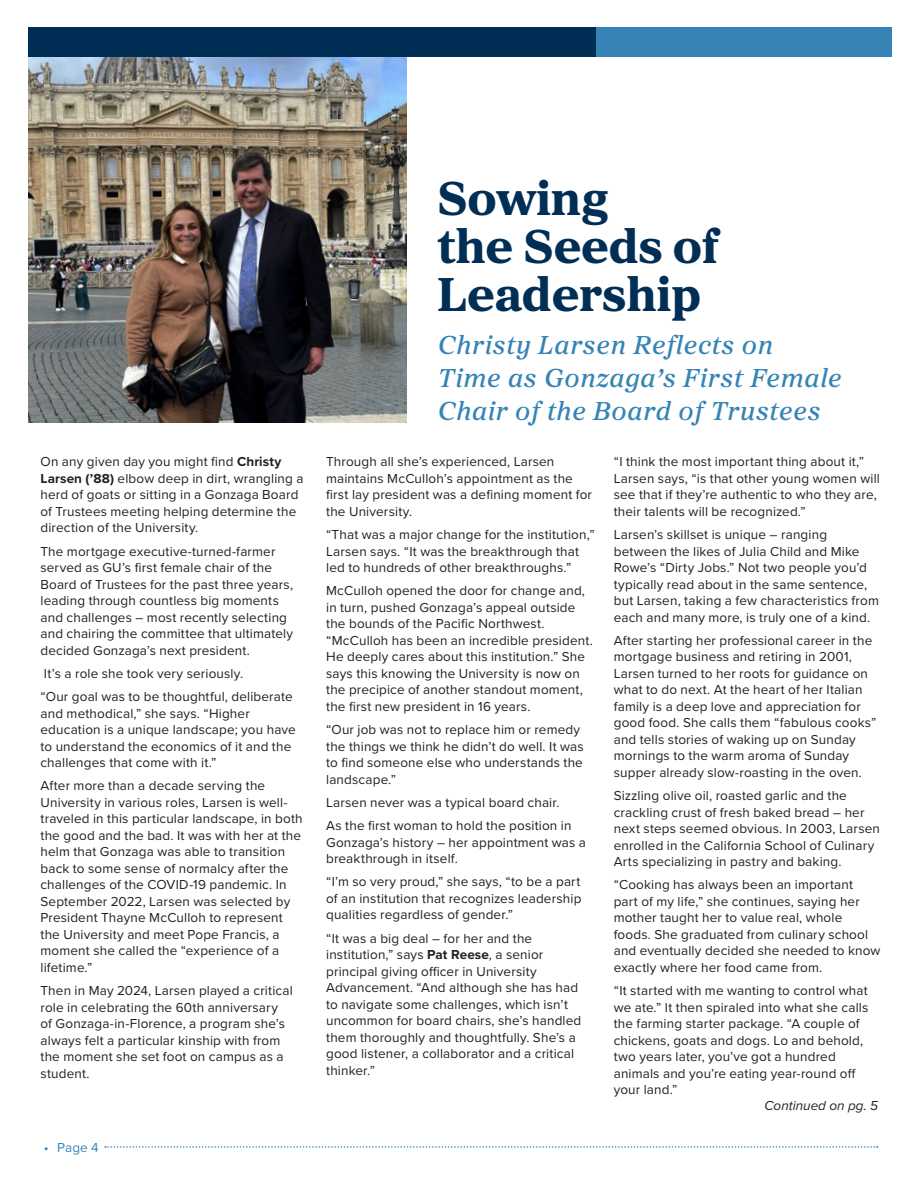
<style>
.page{position:relative;width:918px;height:1188px;background:#fff}
.page>*{position:absolute;margin:0;border:0;box-sizing:border-box;transform-origin:0 0}
.Main_Heading{font:49.5px/48px "Proxima Sera Extrabld";color:#002e54}
.Main_Heading-2{font:italic 500 27px/33px "Proxima Sera";letter-spacing:.025em;color:#3684b6}
.Glodok_numbers{font:13.5px/16.5px "Proxima Nova";letter-spacing:.01em;color:#231f20}
.t1{font:italic 13.5px "Proxima Nova";color:#231f20}
.t2{font:13.5px "Proxima Nova";color:#3684b6}
.s1{font-weight:700}
</style>
<div class="page">
<svg style="left:105px;top:1146px;width:773px;height:2px"></svg>
<img style="left:28px;top:57px;width:379px;height:365px">
<div style="left:28px;top:28px;width:568px;height:29px;background:#002e54"></div>
<div style="left:596px;top:28px;width:295px;height:29px;background:#3684b6"></div>
<p class="Glodok_numbers" style="left:40px;top:453px;width:265px">On any given day you might find <span class="s1">Christy Larsen (’88)</span> elbow deep in dirt, wrangling a herd of goats or sitting in a Gonzaga Board of Trustees meeting helping determine the direction of the University.</p>
<p class="Glodok_numbers" style="left:40px;top:542px;width:254px">The mortgage executive-turned-farmer served as GU’s first female chair of the Board of Trustees for the past three years, leading through countless big moments and challenges – most recently selecting and chairing the committee that ultimately decided Gonzaga’s next president.</p>
<p class="Glodok_numbers" style="left:44px;top:665px;width:201px">It’s a role she took very seriously.</p>
<p class="Glodok_numbers" style="left:40px;top:688px;width:257px">“Our goal was to be thoughtful, deliberate and methodical,” she says. “Higher education is a unique landscape; you have to understand the economics of it and the challenges that come with it.”</p>
<p class="Glodok_numbers" style="left:40px;top:777px;width:264px">After more than a decade serving the University in various roles, Larsen is well&shy;traveled in this particular landscape, in both the good and the bad. It was with her at the helm that Gonzaga was able to transition back to some sense of normalcy after the challenges of the COVID-19 pandemic. In September 2022, Larsen was selected by President Thayne McCulloh to represent the University and meet Pope Francis, a moment she called the “experience of a lifetime.”</p>
<p class="Glodok_numbers" style="left:40px;top:982px;width:254px">Then in May 2024, Larsen played a critical role in celebrating the 60th anniversary of Gonzaga-in-Florence, a program she’s always felt a particular kinship with from the moment she set foot on campus as a student.</p>
<p class="t2" style="left:44px;top:1138px;width:57px">• Page 4</p>
<p class="Main_Heading" style="left:437px;top:173px;width:172px">Sowing</p>
<p class="Main_Heading" style="left:437px;top:221px;width:283px">the Seeds of<br>Leadership</p>
<p class="Main_Heading-2" style="left:438px;top:327px;width:405px">Christy Larsen Reflects on<br>Time as Gonzaga’s First Female<br>Chair of the Board of Trustees</p>
<p class="Glodok_numbers" style="left:614px;top:453px;width:268px">“I think the most important thing about it,” Larsen says, “is that other young women will see that if they’re authentic to who they are, their talents will be recognized.”</p>
<p class="Glodok_numbers" style="left:614px;top:526px;width:267px">Larsen’s skillset is unique – ranging between the likes of Julia Child and Mike Rowe’s “Dirty Jobs.” Not two people you’d typically read about in the same sentence, but Larsen, taking a few characteristics from each and many more, is truly one of a kind.</p>
<p class="Glodok_numbers" style="left:614px;top:632px;width:264px">After starting her professional career in the mortgage business and retiring in 2001, Larsen turned to her roots for guidance on what to do next. At the heart of her Italian family is a deep love and appreciation for good food. She calls them “fabulous cooks” and tells stories of waking up on Sunday mornings to the warm aroma of Sunday supper already slow-roasting in the oven.</p>
<p class="Glodok_numbers" style="left:614px;top:787px;width:268px">Sizzling olive oil, roasted garlic and the crackling crust of fresh baked bread – her next steps seemed obvious. In 2003, Larsen enrolled in the California School of Culinary Arts specializing in pastry and baking.</p>
<p class="Glodok_numbers" style="left:614px;top:876px;width:268px">“Cooking has always been an important part of my life,” she continues, saying her mother taught her to value real, whole foods. She graduated from culinary school and eventually decided she needed to know exactly where her food came from.</p>
<p class="Glodok_numbers" style="left:614px;top:982px;width:256px">“It started with me wanting to control what we ate.” It then spiraled into what she calls the farming starter package. “A couple of chickens, goats and dogs. Lo and behold, two years later, you’ve got a hundred animals and you’re eating year-round off your land.”</p>
<p class="t1" style="left:765px;top:1096px;width:115px">Continued on pg. 5</p>
<p class="Glodok_numbers" style="left:326px;top:453px;width:267px">Through all she’s experienced, Larsen maintains McCulloh’s appointment as the first lay president was a defining moment for the University.</p>
<p class="Glodok_numbers" style="left:326px;top:526px;width:270px">“That was a major change for the institution,”<br>Larsen says. “It was the breakthrough that led to hundreds of other breakthroughs.”</p>
<p class="Glodok_numbers" style="left:326px;top:582px;width:268px">McCulloh opened the door for change and, in turn, pushed Gonzaga’s appeal outside the bounds of the Pacific Northwest. “McCulloh has been an incredible president.<br>He deeply cares about this institution.” She says this knowing the University is now on the precipice of another standout moment, the first new president in 16 years.</p>
<p class="Glodok_numbers" style="left:326px;top:721px;width:259px">“Our job was not to replace him or remedy the things we think he didn’t do well. It was to find someone else who understands the landscape.”</p>
<p class="Glodok_numbers" style="left:326px;top:794px;width:235px">Larsen never was a typical board chair.</p>
<p class="Glodok_numbers" style="left:326px;top:817px;width:261px">As the first woman to hold the position in<br>Gonzaga’s history – her appointment was a breakthrough in itself.</p>
<p class="Glodok_numbers" style="left:326px;top:873px;width:257px;text-align:justify">“I’m so very proud,” she says, “to be a part of an institution that recognizes leadership qualities regardless of gender.”</p>
<p class="Glodok_numbers" style="left:326px;top:929px;width:257px">“It was a big deal – for her and the institution,” says <span class="s1">Pat Reese</span>, a senior principal giving officer in University Advancement. “And although she has had to navigate some challenges, which isn’t uncommon for board chairs, she’s handled them thoroughly and thoughtfully. She’s a good listener, a collaborator and a critical thinker.”</p>
</div>
